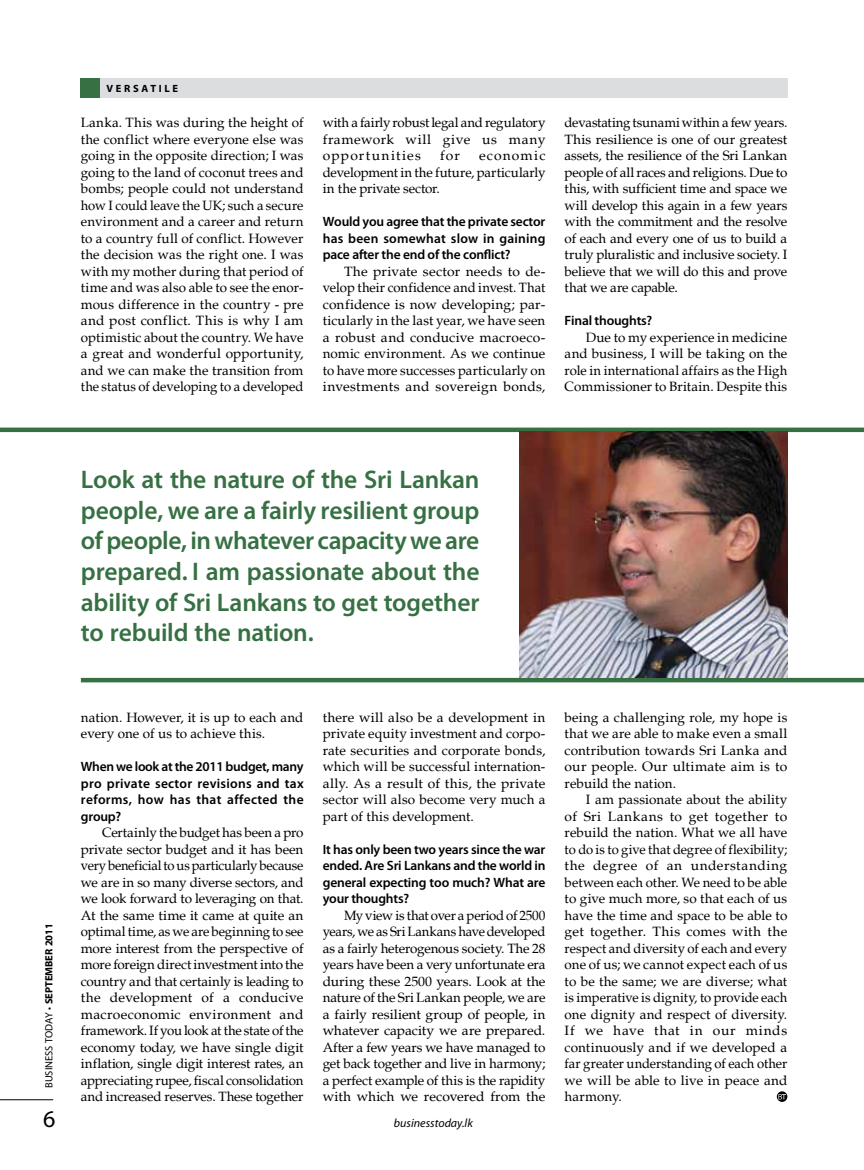
<style>
.page{position:relative;width:864px;height:1170px;background:#fff}
.page>*{position:absolute;margin:0;border:0;box-sizing:border-box;transform-origin:0 0}
.t1{font:600 25.5px/30.6px "Myriad Pro";letter-spacing:-.01em;color:#367043;text-align:justify}
.t2{font:24px "Myriad Pro";color:#000}
.t3{font:13.5px/16.5px "Palatia";color:#000;text-align:justify}
.t4{font:600 13.5px/16.5px "Myriad Pro";letter-spacing:-.01em;color:#000;text-align:justify}
.t5{font:italic 12px "Myriad Pro";color:#000}
.t6{font:10.5px "Myriad Pro";color:#000}
.t7{font:700 10.5px "Myriad Pro";letter-spacing:.255em;color:#000}
.s1{font-weight:700}
</style>
<div class="page">
<div style="left:81px;top:79px;width:706px;height:19px;background:#dcddde"></div>
<div style="left:81px;top:79px;width:19px;height:19px;background:#367043"></div>
<hr style="left:0;top:1099px;width:53px;height:1px;background:#000">
<div style="left:0;top:427px;width:863px;height:5px;background:#367043"></div>
<div style="left:81px;top:677px;width:782px;height:5px;background:#367043"></div>
<img style="left:519px;top:432px;width:268px;height:245px">
<svg style="left:776px;top:1091px;width:11px;height:10px"></svg>
<svg style="left:778px;top:1093px;width:7px;height:6px"></svg>
<p class="t7" style="left:106px;top:83px;width:73px">VERSATILE</p>
<p class="t3" style="left:81px;top:114px;width:224px">Lanka. This was during the height of the conflict where everyone else was going in the opposite direction; I was going to the land of coconut trees and bombs; people could not understand how I could leave the UK; such a secure environment and a career and return to a country full of conflict. However the decision was the right one. I was with my mother during that period of time and was also able to see the enor&shy;mous difference in the country - pre and post conflict. This is why I am optimistic about the country. We have a great and wonderful opportunity, and we can make the transition from the status of developing to a developed</p>
<p class="t3" style="left:322px;top:114px;width:224px">with a fairly robust legal and regulatory framework will give us many opportunities</p>
<p class="t3" style="left:440px;top:147px;width:21px">for</p>
<p class="t3" style="left:322px;top:147px;width:224px;text-indent:156px">economic development in the future, particularly in the private sector.</p>
<p class="t4" style="left:322px;top:213px;width:224px">Would you agree that the private sector has been somewhat slow in gaining pace after the end of the conflict?</p>
<p class="t3" style="left:322px;top:263px;width:224px;text-indent:21px">The private sector needs to de&shy;velop their confidence and invest. That confidence is now developing; par&shy;ticularly in the last year, we have seen a robust and conducive macroeco&shy;nomic environment. As we continue to have more successes particularly on investments and sovereign bonds,</p>
<p class="t3" style="left:564px;top:114px;width:224px">devastating tsunami within a few years.<br>This resilience is one of our greatest assets, the resilience of the Sri Lankan people of all races and religions. Due to this, with sufficient time and space we will develop this again in a few years with the commitment and the resolve of each and every one of us to build a truly pluralistic and inclusive society. I believe that we will do this and prove that we are capable.</p>
<p class="t4" style="left:564px;top:312px;width:89px">Final thoughts?</p>
<p class="t3" style="left:564px;top:329px;width:224px;text-indent:21px">Due to my experience in medicine and business, I will be taking on the role in international affairs as the High Commissioner to Britain. Despite this</p>
<h1 class="t1" style="left:81px;top:463px;width:400px">Look at the nature of the Sri Lankan people, we are a fairly resilient group of people, in whatever capacity we are prepared. I am passionate about the ability of Sri Lankans to get together to rebuild the nation.</h1>
<p class="t6" style="left:43px;top:1087px;width:166px;rotate:-90deg">BUSINESS TODAY • <span class="s1">SEPTEMBER 2011</span></p>
<h2 class="t2" style="left:43px;top:1103px;width:14px">6</h2>
<p class="t3" style="left:81px;top:708px;width:224px">nation. However, it is up to each and every one of us to achieve this.</p>
<p class="t4" style="left:81px;top:758px;width:224px">When we look at the 2011 budget, many pro private sector revisions and tax reforms, how has that affected the group?</p>
<p class="t3" style="left:81px;top:824px;width:224px;text-indent:21px">Certainly the budget has been a pro private sector budget and it has been very beneficial to us particularly because we are in so many diverse sectors, and we look forward to leveraging on that.<br>At the same time it came at quite an optimal time, as we are beginning to see more interest from the perspective of more foreign direct investment into the country and that certainly is leading to the development of a conducive macroeconomic environment and framework. If you look at the state of the economy today, we have single digit inflation, single digit interest rates, an appreciating rupee, fiscal consolidation and increased reserves. These together</p>
<p class="t3" style="left:322px;top:708px;width:224px">there will also be a development in private equity investment and corpo&shy;rate securities and corporate bonds, which will be successful internation&shy;ally. As a result of this, the private sector will also become very much a part of this development.</p>
<p class="t4" style="left:322px;top:840px;width:224px">It has only been two years since the war ended. Are Sri Lankans and the world in general expecting too much? What are your thoughts?</p>
<p class="t3" style="left:322px;top:906px;width:224px;text-indent:21px">My view is that over a period of 2500 years, we as Sri Lankans have developed as a fairly heterogenous society. The 28 years have been a very unfortunate era during these 2500 years. Look at the nature of the Sri Lankan people, we are a fairly resilient group of people, in whatever capacity we are prepared.<br>After a few years we have managed to get back together and live in harmony; a perfect example of this is the rapidity with which we recovered from the</p>
<p class="t5" style="left:394px;top:1115px;width:80px">businesstoday.lk</p>
<p class="t3" style="left:564px;top:708px;width:224px">being a challenging role, my hope is that we are able to make even a small contribution towards Sri Lanka and our people. Our ultimate aim is to rebuild the nation.</p>
<p class="t3" style="left:564px;top:791px;width:224px;text-indent:21px">I am passionate about the ability of Sri Lankans to get together to rebuild the nation. What we all have to do is to give that degree of flexibility; the degree of an understanding between each other. We need to be able to give much more, so that each of us have the time and space to be able to get together. This comes with the respect and diversity of each and every one of us; we cannot expect each of us to be the same; we are diverse; what is imperative is dignity, to provide each one dignity and respect of diversity.<br>If we have that in our minds continuously and if we developed a far greater understanding of each other we will be able to live in peace and harmony.</p>
</div>
